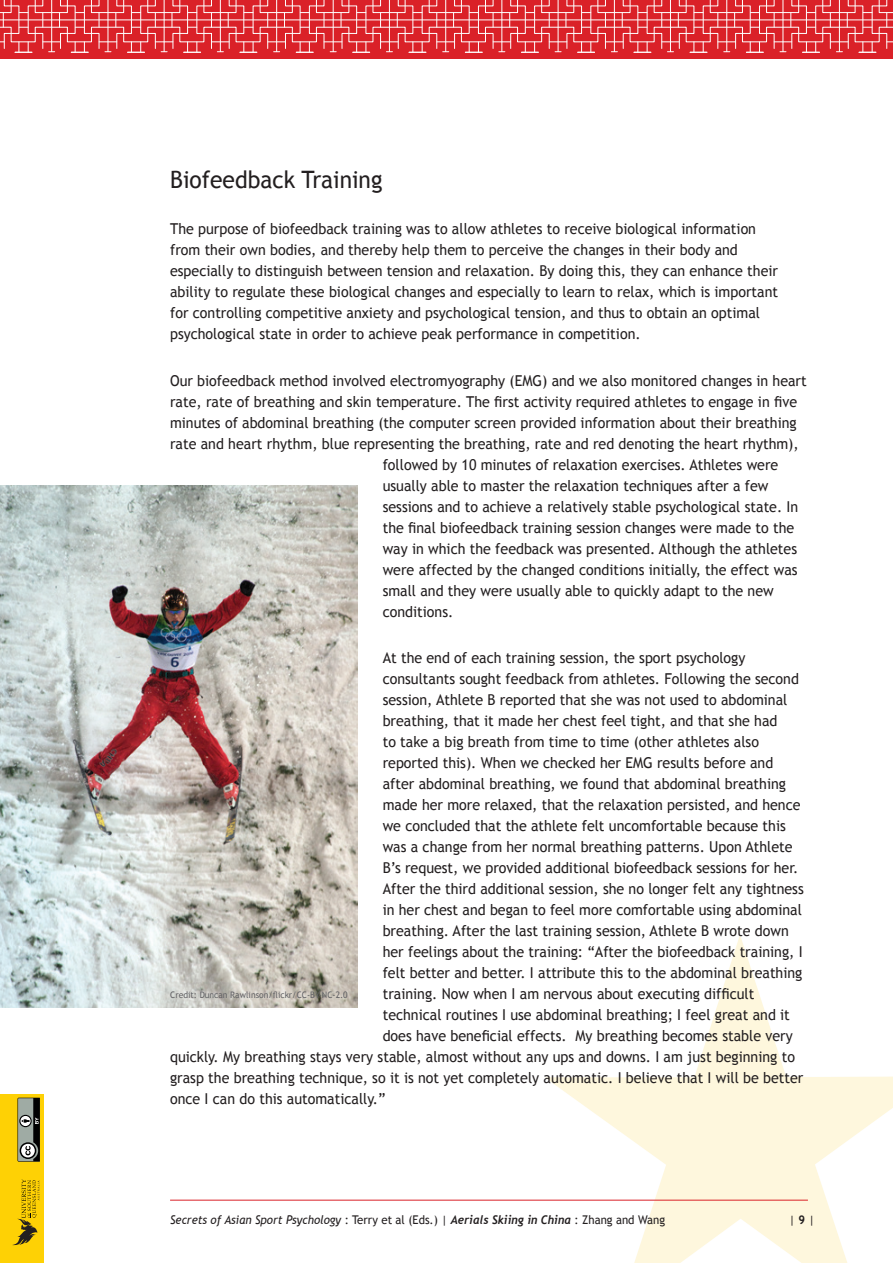
<style>
.page{position:relative;width:893px;height:1263px;background:#fff}
.page>*{position:absolute;margin:0;border:0;box-sizing:border-box;transform-origin:0 0}
.t1{font:24px "Trebuchet MS";color:#231f20;scale:.95 1}
.t2{font:15px/21px "Trebuchet MS";color:#231f20;scale:.95 1}
.t3{font:italic 12px "Trebuchet MS";color:#231f20;scale:.95 1}
.t4{font:12px "Trebuchet MS";color:#231f20;scale:.95 1}
.t5{font:9px "Trebuchet MS";color:#636366;scale:.95 1}
.s1{font-style:normal}
.s2{font-family:"Trebuchet";font-weight:700}
.s3{font-weight:700}
</style>
<div class="page">
<svg style="left:545px;top:935px;width:348px;height:328px"></svg>
<hr style="left:170px;top:1200px;width:638px;height:1px;background:#da2128">
<div style="left:0;top:0;width:893px;height:58px;background:#da2128"></div>
<div style="left:0;top:1094px;width:44px;height:169px;background:#fed105"></div>
<svg style="left:12px;top:1179px;width:28px;height:66px"></svg>
<svg style="left:18px;top:1098px;width:22px;height:63px"></svg>
<svg style="left:0;top:0;width:893px;height:53px"></svg>
<img style="left:0;top:485px;width:357px;height:522px">
<h1 class="t1" style="left:170px;top:165px;width:225px">Biofeedback Training</h1>
<p class="t2" style="left:170px;top:219px;width:641px">The purpose of biofeedback training was to allow athletes to receive biological information from their own bodies, and thereby help them to perceive the changes in their body and especially to distinguish between tension and relaxation. By doing this, they can enhance their ability to regulate these biological changes and especially to learn to relax, which is important for controlling competitive anxiety and psychological tension, and thus to obtain an optimal psychological state in order to achieve peak performance in competition.</p>
<p class="t2" style="left:170px;top:370px;width:672px">Our biofeedback method involved electromyography (EMG) and we also monitored changes in heart</p>
<p class="t2" style="left:170px;top:391px;width:661px">rate, rate of breathing and skin temperature. The first activity required athletes to engage in five</p>
<p class="t2" style="left:170px;top:412px;width:661px">minutes of abdominal breathing (the computer screen provided information about their breathing</p>
<p class="t2" style="left:170px;top:433px;width:663px">rate and heart rhythm, blue representing the breathing, rate and red denoting the heart rhythm),</p>
<p class="t2" style="left:383px;top:454px;width:418px">followed by 10 minutes of relaxation exercises. Athletes were</p>
<p class="t2" style="left:383px;top:475px;width:407px">usually able to master the relaxation techniques after a few</p>
<p class="t2" style="left:383px;top:496px;width:439px">sessions and to achieve a relatively stable psychological state. In</p>
<p class="t2" style="left:383px;top:517px;width:435px">the final biofeedback training session changes were made to the</p>
<p class="t2" style="left:383px;top:538px;width:438px">way in which the feedback was presented. Although the athletes</p>
<p class="t2" style="left:383px;top:559px;width:438px">were affected by the changed conditions initially, the effect was</p>
<p class="t2" style="left:383px;top:580px;width:413px">small and they were usually able to quickly adapt to the new</p>
<p class="t2" style="left:383px;top:601px;width:76px">conditions.</p>
<p class="t2" style="left:383px;top:648px;width:383px">At the end of each training session, the sport psychology</p>
<p class="t2" style="left:383px;top:669px;width:440px">consultants sought feedback from athletes. Following the second</p>
<p class="t2" style="left:383px;top:690px;width:427px">session, Athlete B reported that she was not used to abdominal</p>
<p class="t2" style="left:383px;top:711px;width:417px">breathing, that it made her chest feel tight, and that she had</p>
<p class="t2" style="left:383px;top:732px;width:398px">to take a big breath from time to time (other athletes also</p>
<p class="t2" style="left:383px;top:753px;width:413px">reported this). When we checked her EMG results before and</p>
<p class="t2" style="left:383px;top:774px;width:426px">after abdominal breathing, we found that abdominal breathing</p>
<p class="t2" style="left:383px;top:795px;width:441px">made her more relaxed, that the relaxation persisted, and hence</p>
<p class="t2" style="left:383px;top:816px;width:426px">we concluded that the athlete felt uncomfortable because this</p>
<p class="t2" style="left:383px;top:837px;width:433px">was a change from her normal breathing patterns. Upon Athlete</p>
<p class="t2" style="left:383px;top:858px;width:439px">B’s request, we provided additional biofeedback sessions for her.</p>
<p class="t2" style="left:383px;top:879px;width:445px">After the third additional session, she no longer felt any tightness</p>
<p class="t2" style="left:383px;top:900px;width:443px">in her chest and began to feel more comfortable using abdominal</p>
<p class="t2" style="left:383px;top:921px;width:429px">breathing. After the last training session, Athlete B wrote down</p>
<p class="t2" style="left:383px;top:942px;width:444px">her feelings about the training: “After the biofeedback training, I</p>
<p class="t2" style="left:383px;top:963px;width:443px">felt better and better. I attribute this to the abdominal breathing</p>
<p class="t2" style="left:383px;top:984px;width:393px">training. Now when I am nervous about executing difficult</p>
<p class="t2" style="left:383px;top:1005px;width:430px">technical routines I use abdominal breathing; I feel great and it</p>
<p class="t2" style="left:383px;top:1026px;width:433px">does have beneficial effects. My breathing becomes stable very</p>
<p class="t2" style="left:170px;top:1047px;width:659px">quickly. My breathing stays very stable, almost without any ups and downs. I am just beginning to</p>
<p class="t2" style="left:170px;top:1068px;width:668px">grasp the breathing technique, so it is not yet completely automatic. I believe that I will be better</p>
<p class="t2" style="left:170px;top:1089px;width:228px">once I can do this automatically.”</p>
<p class="t5" style="left:170px;top:990px;width:188px">Credit: Duncan Rawlinson/flickr/CC-BY-NC-2.0</p>
<p class="t3" style="left:170px;top:1212px;width:523px">Secrets of Asian Sport Psychology <span class="s1">: Terry et al (Eds.)</span> | <span class="s2">Aerials Skiing in China</span> <span class="s1">: Zhang and Wang</span></p>
<p class="t4" style="left:789px;top:1213px;width:28px">| <span class="s3">9</span> |</p>
</div>
